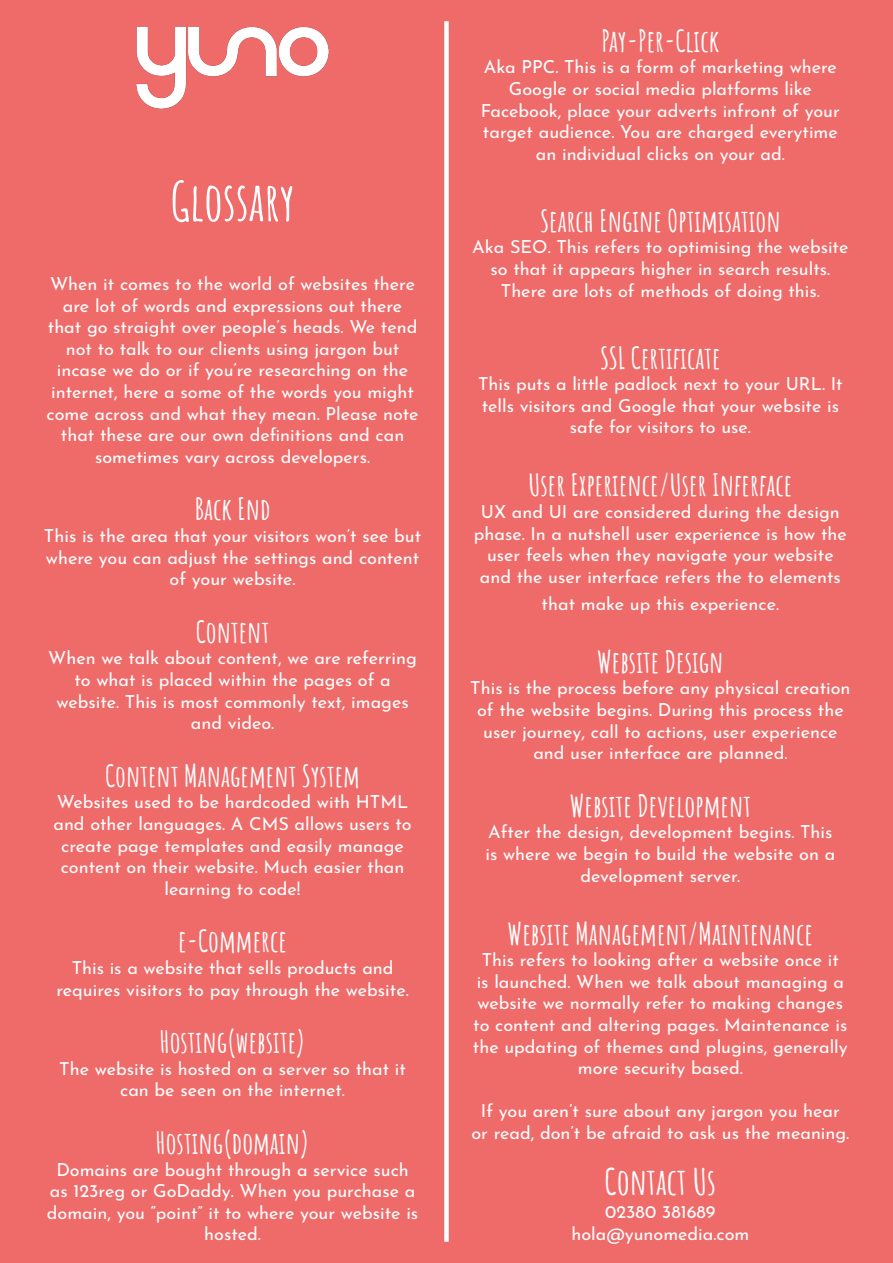
<style>
.page{position:relative;width:893px;height:1263px;background:#ef6b6a}
.page>*{position:absolute;margin:0;border:0;box-sizing:border-box;transform-origin:0 0}
.t1{font:700 52.5px "Amatic SC";color:#fff}
.t2{font:700 36px "Amatic SC";color:#fff}
.t3{font:700 30px "Amatic SC";color:#fff}
.t4{font:18px/21.6px "Josefin Sans";color:#fff;text-align:center}
</style>
<div class="page">
<div style="left:444px;top:21px;width:5px;height:1221px;background:#fff"></div>
<img style="left:136px;top:26px;width:193px;height:83px">
<p class="t1" style="left:170px;top:161px;width:126px">Glossary</p>
<p class="t4" style="left:47px;top:271px;width:374px">When it comes to the world of websites there are lot of words and expressions out there that go straight over people’s heads. We tend not to talk to our clients using jargon but incase we do or if you’re researching on the internet, here a some of the words you might come across and what they mean. Please note that these are our own definitions and can sometimes vary across developers.</p>
<p class="t3" style="left:195px;top:486px;width:77px">Back End</p>
<p class="t4" style="left:44px;top:523px;width:379px">This is the area that your visitors won’t see but where you can adjust the settings and content of your website.</p>
<p class="t3" style="left:196px;top:609px;width:75px">Content</p>
<p class="t4" style="left:48px;top:645px;width:370px">When we talk about content, we are referring to what is placed within the pages of a website. This is most commonly text, images and video.</p>
<p class="t3" style="left:105px;top:753px;width:256px">Content Management System</p>
<p class="t4" style="left:53px;top:789px;width:360px">Websites used to be hardcoded with HTML and other languages. A CMS allows users to create page templates and easily manage content on their website. Much easier than learning to code!</p>
<p class="t3" style="left:178px;top:918px;width:110px">e-Commerce</p>
<p class="t4" style="left:56px;top:955px;width:354px">This is a website that sells products and requires visitors to pay through the website.</p>
<p class="t3" style="left:160px;top:1019px;width:147px">Hosting(website)</p>
<p class="t4" style="left:59px;top:1055px;width:348px">The website is hosted on a server so that it can be seen on the internet.</p>
<p class="t3" style="left:156px;top:1120px;width:155px">Hosting(domain)</p>
<p class="t4" style="left:47px;top:1156px;width:373px">Domains are bought through a service such as 123reg or GoDaddy. When you purchase a domain, you “point” it to where your website is hosted.</p>
<p class="t3" style="left:602px;top:18px;width:119px">Pay-Per-Click</p>
<p class="t4" style="left:481px;top:54px;width:361px">Aka PPC. This is a form of marketing where Google or social media platforms like Facebook, place your adverts infront of your target audience. You are charged everytime an individual clicks on your ad.</p>
<p class="t3" style="left:540px;top:198px;width:242px">Search Engine Optimisation</p>
<p class="t4" style="left:472px;top:234px;width:378px">Aka SEO. This refers to optimising the website so that it appears higher in search results.<br>There are lots of methods of doing this.</p>
<p class="t3" style="left:600px;top:334px;width:122px">SSL Certificate</p>
<p class="t4" style="left:478px;top:371px;width:366px">This puts a little padlock next to your URL. It tells visitors and Google that your website is safe for visitors to use.</p>
<p class="t3" style="left:528px;top:462px;width:265px">User Experience/User Inferface</p>
<p class="t4" style="left:474px;top:499px;width:375px">UX and UI are considered during the design phase. In a nutshell user experience is how the user feels when they navigate your website and the user interface refers the to elements</p>
<p class="t4" style="left:542px;top:590px;width:239px">that make up this experience.</p>
<p class="t3" style="left:597px;top:639px;width:128px">Website Design</p>
<p class="t4" style="left:470px;top:675px;width:382px">This is the process before any physical creation of the website begins. During this process the user journey, call to actions, user experience and user interface are planned.</p>
<p class="t3" style="left:570px;top:783px;width:183px">Website Development</p>
<p class="t4" style="left:486px;top:819px;width:351px">After the design, development begins. This is where we begin to build the website on a development server.</p>
<p class="t3" style="left:508px;top:910px;width:307px">Website Management/Maintenance</p>
<p class="t4" style="left:473px;top:947px;width:376px">This refers to looking after a website once it<br>is launched. When we talk about managing a website we normally refer to making changes to content and altering pages. Maintenance is the updating of themes and plugins, generally more security based.</p>
<p class="t4" style="left:471px;top:1098px;width:379px">If you aren’t sure about any jargon you hear or read, don’t be afraid to ask us the meaning.</p>
<p class="t2" style="left:605px;top:1154px;width:113px">Contact Us</p>
<p class="t4" style="left:605px;top:1199px;width:112px">02380 381689</p>
<p class="t4" style="left:571px;top:1220px;width:179px">hola@yunomedia.com</p>
</div>
